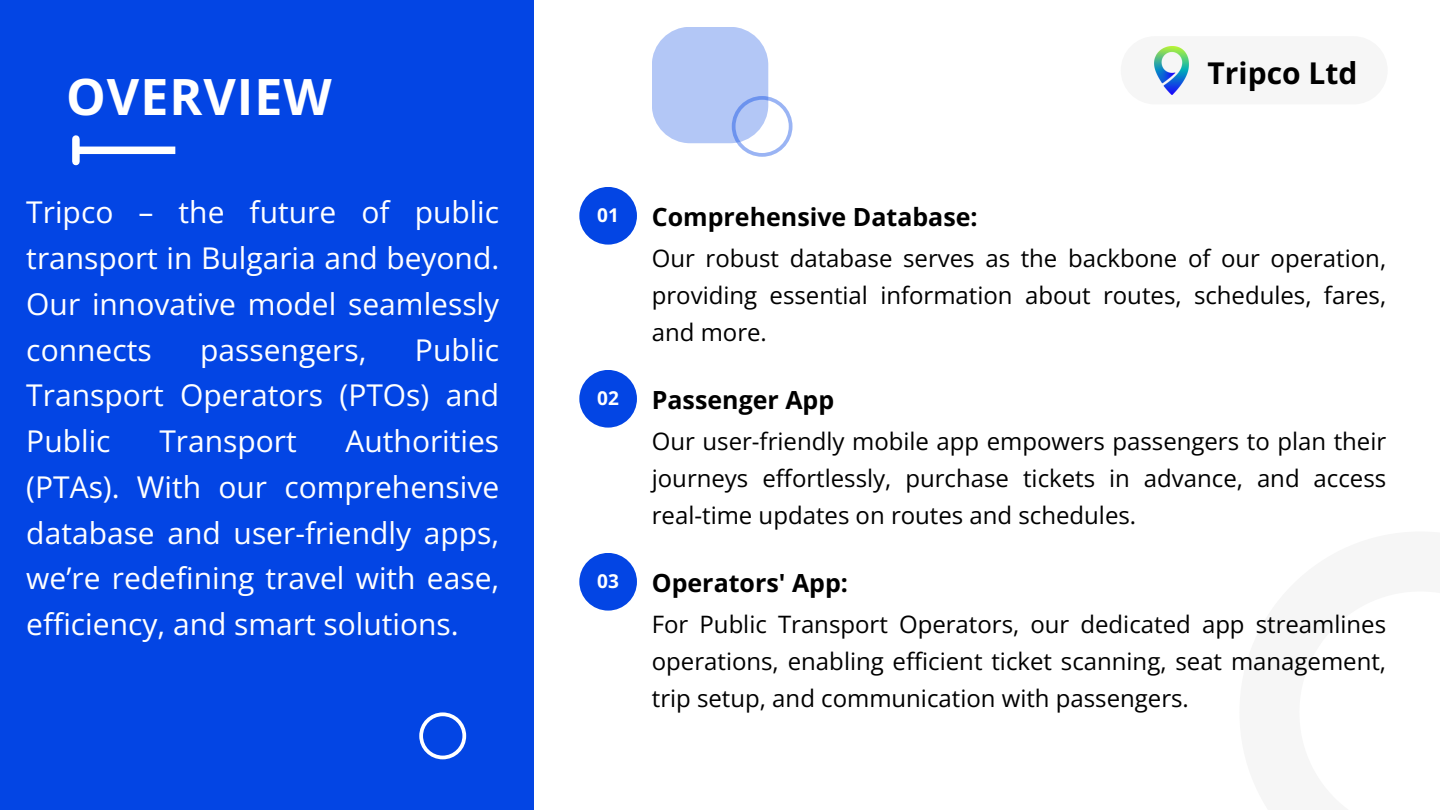
<style>
.page{position:relative;width:1440px;height:810px;background:#fff}
.page>*{position:absolute;margin:0;border:0;box-sizing:border-box;transform-origin:0 0}
.t1{font:700 50px "Open Sans";letter-spacing:.02em;color:#fff}
.t2{font:30px/45.8px "Open Sans";color:#fff;text-align:justify}
.t3{font:700 30px "Open Sans";color:#000}
.t4{font:700 25px "Open Sans";color:#000}
.t5{font:24px/36.8px "Open Sans";color:#000;text-align:justify}
.t6{font:700 19px "Open Sans";color:#fff}
</style>
<div class="page">
<div style="left:0;top:0;width:533px;height:810px;background:#0345e4"></div>
<div style="left:78px;top:147px;width:97px;height:7px;background:#fff"></div>
<div style="left:72px;top:139px;width:8px;height:23px;background:#fff"></div>
<div style="left:579px;top:187px;width:58px;height:58px;background:#0345e4;border-radius:50%"></div>
<div style="left:579px;top:370px;width:58px;height:58px;background:#0345e4;border-radius:50%"></div>
<div style="left:579px;top:553px;width:58px;height:58px;background:#0345e4;border-radius:50%"></div>
<div style="left:652px;top:27px;width:116px;height:116px;background:#b3c7f6;border-radius:38px"></div>
<svg style="left:732px;top:96px;width:61px;height:61px"></svg>
<svg style="left:419px;top:712px;width:47px;height:47px"></svg>
<div style="left:1121px;top:36px;width:267px;height:68px;background:#f6f6f6;border-radius:34px"></div>
<img style="left:1154px;top:47px;width:34px;height:47px">
<h2 class="t1" style="left:66px;top:62px;width:267px">OVERVIEW</h2>
<p class="t2" style="left:26px;top:189px;width:474px">Tripco – the future of public transport in Bulgaria and beyond.<br>Our innovative model seamlessly connects</p>
<p class="t2" style="left:26px;top:326px;width:474px;text-indent:389px">Public Transport Operators (PTOs) and Public</p>
<p class="t2" style="left:200px;top:326px;width:168px">passengers,</p>
<p class="t2" style="left:26px;top:418px;width:474px;text-indent:319px">Authorities (PTAs). With our comprehensive database and user-friendly apps, we’re redefining travel with ease, efficiency, and smart solutions.</p>
<p class="t2" style="left:159px;top:418px;width:139px">Transport</p>
<p class="t3" style="left:1208px;top:52px;width:151px">Tripco Ltd</p>
<h1 class="t6" style="left:597px;top:202px;width:23px">01</h1>
<p class="t4" style="left:652px;top:199px;width:327px">Comprehensive Database:</p>
<h4 class="t5" style="left:652px;top:240px;width:736px">Our robust database serves as the backbone of our operation, providing essential information about routes, schedules, fares, and more.</h4>
<h3 class="t6" style="left:597px;top:385px;width:23px">02</h3>
<p class="t4" style="left:652px;top:382px;width:184px">Passenger App</p>
<p class="t5" style="left:652px;top:423px;width:736px">Our user-friendly mobile app empowers passengers to plan their journeys effortlessly, purchase tickets in advance, and access real-time updates on routes and schedules.</p>
<p class="t6" style="left:597px;top:568px;width:23px">03</p>
<p class="t4" style="left:652px;top:565px;width:198px">Operators' App:</p>
<h4 class="t5" style="left:652px;top:606px;width:736px">For Public Transport Operators, our dedicated app streamlines operations, enabling efficient ticket scanning, seat management, trip setup, and communication with passengers.</h4>
</div>
